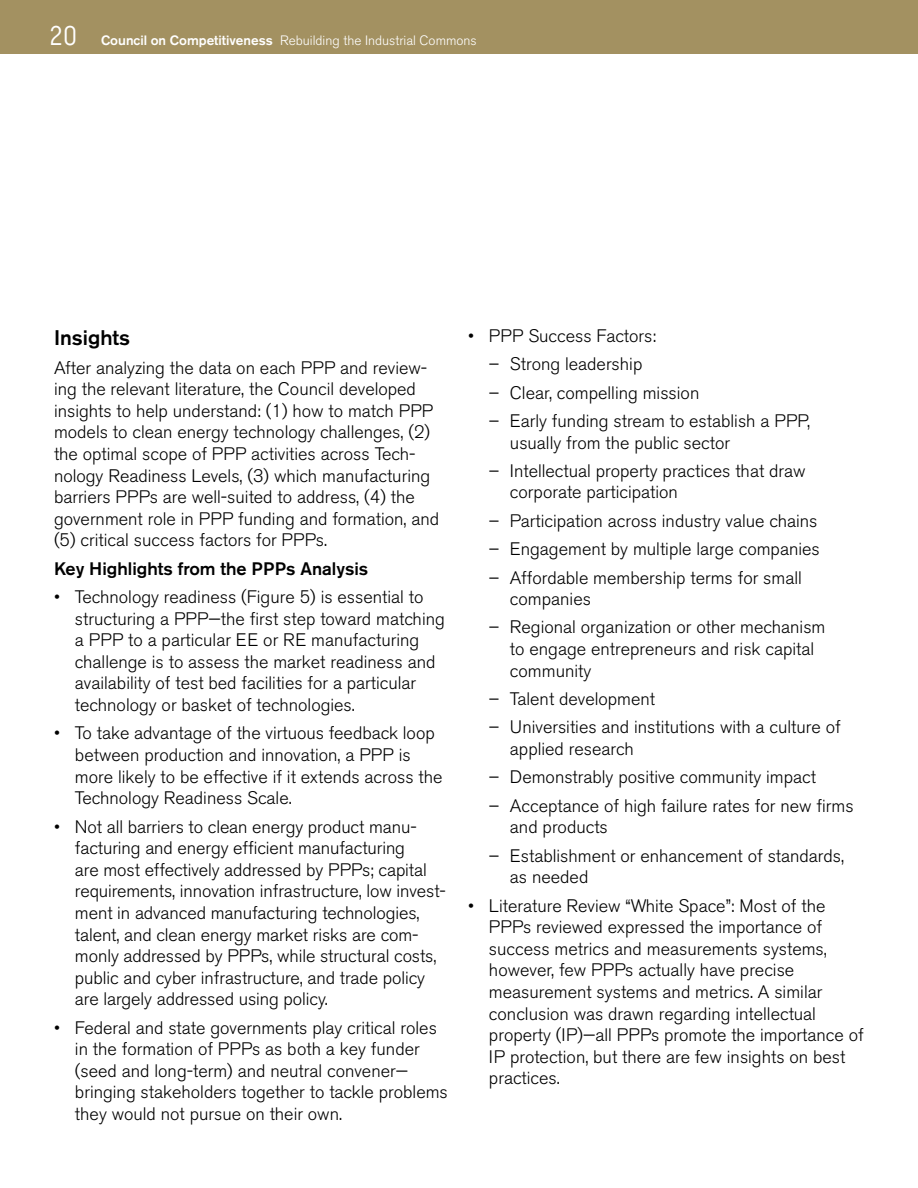
<style>
.page{position:relative;width:918px;height:1188px;background:#fff}
.page>*{position:absolute;margin:0;border:0;box-sizing:border-box;transform-origin:0 0}
.Subhead{font:500 21px "Akzidenz Grotesk BE";color:#000}
.Bullets{font:300 18px/21.6px "Akzidenz Grotesk BE";color:#000}
.Secondary_Bullets{font:300 18px/21.6px "Akzidenz Grotesk BE";color:#000}
.Body{font:300 18px/21.6px "Akzidenz Grotesk BE";color:#000}
.Body-2{font:500 18px "Akzidenz Grotesk BE";color:#000}
.t1{font:300 13.5px "Akzidenz Grotesk BE";color:#fff}
.s1{font-family:"Numbers Claimcheck";font-weight:400;font-size:27px}
.s2{font-weight:500}
</style>
<div class="page">
<div style="left:0;top:0;width:918px;height:54px;background:#a39161"></div>
<p class="t1" style="left:49px;top:33px;width:429px"><span class="s1">20</span> <span class="s2">Council on Competitiveness</span> Rebuilding the Industrial Commons</p>
<p class="Subhead" style="left:54px;top:325px;width:78px">Insights</p>
<p class="Body" style="left:54px;top:357px;width:387px">After analyzing the data on each PPP and review&shy;ing the relevant literature, the Council developed insights to help understand: (1) how to match PPP models to clean energy technology challenges, (2) the optimal scope of PPP activities across Tech&shy;nology Readiness Levels, (3) which manufacturing barriers PPPs are well-suited to address, (4) the government role in PPP funding and formation, and (5) critical success factors for PPPs.</p>
<p class="Body-2" style="left:54px;top:557px;width:316px">Key Highlights from the PPPs Analysis</p>
<p class="Bullets" style="left:75px;top:586px;width:371px;text-indent:-21px">• Technology readiness (Figure 5) is essential to structuring a PPP—the first step toward matching a PPP to a particular EE or RE manufacturing challenge is to assess the market readiness and availability of test bed facilities for a particular technology or basket of technologies.</p>
<p class="Bullets" style="left:75px;top:723px;width:369px;text-indent:-21px">• To take advantage of the virtuous feedback loop between production and innovation, a PPP is more likely to be effective if it extends across the Technology Readiness Scale.</p>
<p class="Bullets" style="left:75px;top:816px;width:372px;text-indent:-21px">• Not all barriers to clean energy product manu&shy;facturing and energy efficient manufacturing<br>are most effectively addressed by PPPs; capital requirements, innovation infrastructure, low invest&shy;ment in advanced manufacturing technologies, talent, and clean energy market risks are com&shy;monly addressed by PPPs, while structural costs, public and cyber infrastructure, and trade policy are largely addressed using policy.</p>
<p class="Bullets" style="left:75px;top:1017px;width:374px;text-indent:-21px">• Federal and state governments play critical roles in the formation of PPPs as both a key funder (seed and long-term) and neutral convener— bringing stakeholders together to tackle problems they would not pursue on their own.</p>
<p class="Bullets" style="left:468px;top:325px;width:190px">• PPP Success Factors:</p>
<p class="Secondary_Bullets" style="left:489px;top:354px;width:155px">– Strong leadership</p>
<p class="Secondary_Bullets" style="left:489px;top:382px;width:212px">– Clear, compelling mission</p>
<p class="Secondary_Bullets" style="left:510px;top:410px;width:302px;text-indent:-21px">– Early funding stream to establish a PPP, usually from the public sector</p>
<p class="Secondary_Bullets" style="left:510px;top:460px;width:297px;text-indent:-21px">– Intellectual property practices that draw corporate participation</p>
<p class="Secondary_Bullets" style="left:489px;top:510px;width:330px">– Participation across industry value chains</p>
<p class="Secondary_Bullets" style="left:489px;top:539px;width:332px">– Engagement by multiple large companies</p>
<p class="Secondary_Bullets" style="left:510px;top:567px;width:293px;text-indent:-21px">– Affordable membership terms for small companies</p>
<p class="Secondary_Bullets" style="left:510px;top:617px;width:317px;text-indent:-21px">– Regional organization or other mechanism to engage entrepreneurs and risk capital community</p>
<p class="Secondary_Bullets" style="left:489px;top:688px;width:168px">– Talent development</p>
<p class="Secondary_Bullets" style="left:510px;top:717px;width:332px;text-indent:-21px">– Universities and institutions with a culture of applied research</p>
<p class="Secondary_Bullets" style="left:489px;top:767px;width:329px">– Demonstrably positive community impact</p>
<p class="Secondary_Bullets" style="left:510px;top:795px;width:345px;text-indent:-21px">– Acceptance of high failure rates for new firms and products</p>
<p class="Secondary_Bullets" style="left:510px;top:845px;width:336px;text-indent:-21px">– Establishment or enhancement of standards, as needed</p>
<p class="Bullets" style="left:489px;top:895px;width:376px;text-indent:-21px">• Literature Review “White Space”: Most of the PPPs reviewed expressed the importance of success metrics and measurements systems, however, few PPPs actually have precise measurement systems and metrics. A similar conclusion was drawn regarding intellectual property (IP)—all PPPs promote the importance of IP protection, but there are few insights on best practices.</p>
</div>
